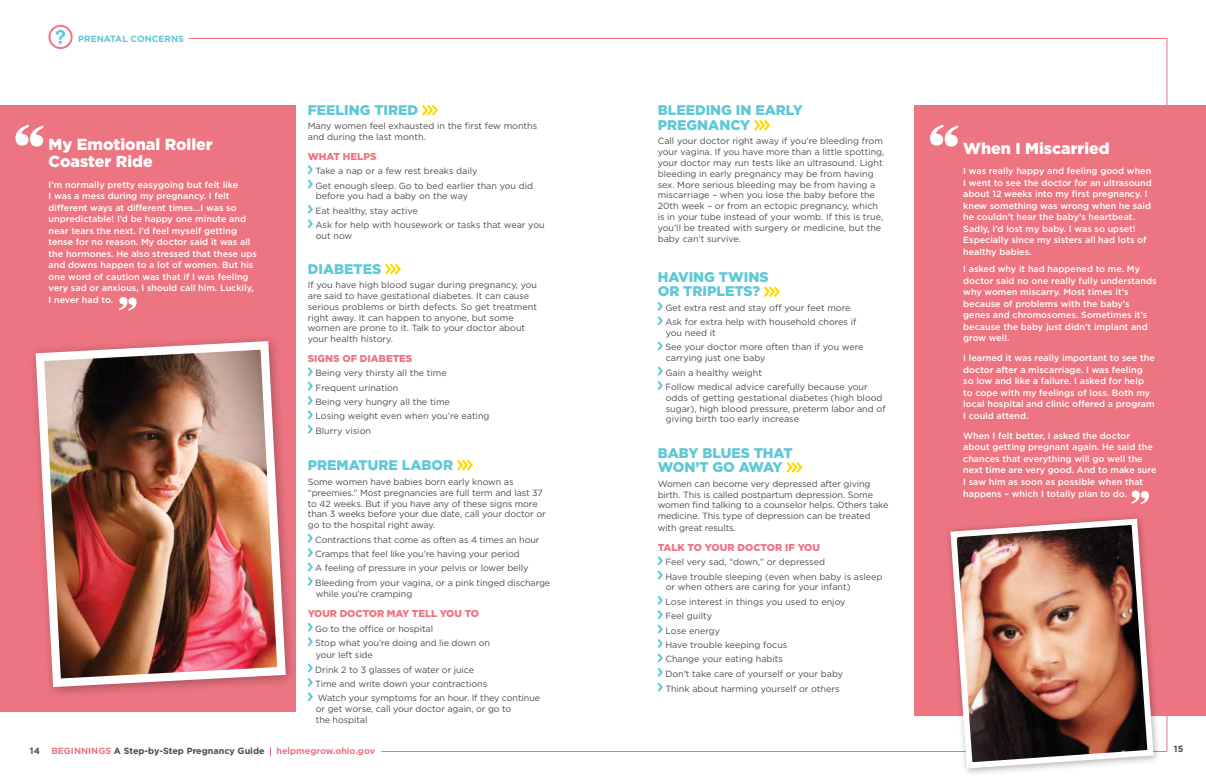
<style>
.page{position:relative;width:1206px;height:783px;background:#fff}
.page>*{position:absolute;margin:0;border:0;box-sizing:border-box;transform-origin:0 0}
.t1{font:900 16px/17px "Gotham";color:#fff}
.t2{font:900 14px/14px "Gotham HTF";color:#5fc8d6}
.t3{font:900 10px "Gotham HTF";color:#ed7582}
.t4{font:9px/10.8px "Gotham HTF";color:#4d4d4f}
.t5{font:500 9px/11.5px "Gotham";color:#fff}
.t6{font:700 9px "Gotham";color:#4d4d4f}
.t7{font:700 9px "Gotham";color:#ed7582}
.t8{font:700 9px "Gotham";color:#5fc8d6}
.s1{color:#ed7582}
</style>
<div class="page">
<svg style="left:49px;top:26px;width:23px;height:22px"></svg>
<div style="left:48px;top:25px;width:25px;height:24px;border:2px solid #ed7582;border-radius:50%"></div>
<svg style="left:56px;top:30px;width:9px;height:14px"></svg>
<svg style="left:754px;top:120px;width:16px;height:11px"></svg>
<svg style="left:764px;top:286px;width:16px;height:11px"></svg>
<svg style="left:657px;top:302px;width:6px;height:24px"></svg>
<svg style="left:657px;top:341px;width:6px;height:10px"></svg>
<svg style="left:657px;top:366px;width:6px;height:24px"></svg>
<svg style="left:786px;top:462px;width:17px;height:11px"></svg>
<svg style="left:657px;top:556px;width:6px;height:24px"></svg>
<svg style="left:657px;top:596px;width:6px;height:96px"></svg>
<svg style="left:422px;top:105px;width:16px;height:11px"></svg>
<svg style="left:307px;top:165px;width:6px;height:24px"></svg>
<svg style="left:307px;top:205px;width:6px;height:23px"></svg>
<svg style="left:385px;top:263px;width:16px;height:12px"></svg>
<svg style="left:307px;top:367px;width:6px;height:67px"></svg>
<svg style="left:457px;top:459px;width:16px;height:12px"></svg>
<svg style="left:307px;top:533px;width:6px;height:53px"></svg>
<svg style="left:307px;top:622px;width:6px;height:24px"></svg>
<svg style="left:307px;top:663px;width:6px;height:39px"></svg>
<div style="left:0;top:105px;width:296px;height:606px;background:#ed7582"></div>
<svg style="left:15px;top:125px;width:28px;height:22px"></svg>
<svg style="left:119px;top:297px;width:18px;height:14px"></svg>
<div style="left:28px;top:333px;width:269px;height:366px;background:#ed7582"></div>
<img style="left:33px;top:338px;width:257px;height:353px">
<div style="left:914px;top:105px;width:292px;height:611px;background:#ed7582"></div>
<svg style="left:930px;top:125px;width:28px;height:22px"></svg>
<svg style="left:1131px;top:490px;width:18px;height:14px"></svg>
<div style="left:945px;top:513px;width:217px;height:264px;background:#000;opacity:.3"></div>
<img style="left:947px;top:515px;width:210px;height:257px">
<p class="t8" style="left:78px;top:33px;width:107px">PRENATAL CONCERNS</p>
<p class="t6" style="left:30px;top:745px;width:11px">14</p>
<h1 class="t1" style="left:49px;top:136px;width:166px">My Emotional Roller<br>Coaster Ride</h1>
<p class="t5" style="left:49px;top:179px;width:210px">I’m normally pretty easygoing but felt like<br>I was a mess during my pregnancy. I felt different ways at different times…I was so unpredictable! I’d be happy one minute and near tears the next. I’d feel myself getting tense for no reason. My doctor said it was all the hormones. He also stressed that these ups and downs happen to a lot of women. But his one word of caution was that if I was feeling very sad or anxious, I should call him. Luckily, I never had to.</p>
<h2 class="t2" style="left:308px;top:103px;width:112px">FEELING TIRED</h2>
<p class="t4" style="left:308px;top:121px;width:231px">Many women feel exhausted in the first few months and during the last month.</p>
<p class="t3" style="left:308px;top:150px;width:70px">WHAT HELPS</p>
<p class="t4" style="left:315px;top:164px;width:219px;line-height:14.4px">Take a nap or a few rest breaks daily<br>Get enough sleep. Go to bed earlier than you did</p>
<p class="t4" style="left:315px;top:189px;width:231px;line-height:14.4px">before you had a baby on the way<br>Eat healthy, stay active<br>Ask for help with housework or tasks that wear you</p>
<p class="t4" style="left:316px;top:230px;width:38px">out now</p>
<h2 class="t2" style="left:308px;top:262px;width:75px">DIABETES</h2>
<p class="t4" style="left:308px;top:279px;width:231px">If you have high blood sugar during pregnancy, you are said to have gestational diabetes. It can cause serious problems or birth defects. So get treatment right away. It can happen to anyone, but some women are prone to it. Talk to your doctor about your health history.</p>
<p class="t3" style="left:308px;top:352px;width:106px">SIGNS OF DIABETES</p>
<p class="t4" style="left:315px;top:366px;width:176px;line-height:14.4px">Being very thirsty all the time<br>Frequent urination<br>Being very hungry all the time<br>Losing weight even when you’re eating<br>Blurry vision</p>
<h2 class="t2" style="left:308px;top:458px;width:147px">PREMATURE LABOR</h2>
<p class="t4" style="left:308px;top:476px;width:240px">Some women have babies born early known as “preemies.” Most pregnancies are full term and last 37 to 42 weeks. But if you have any of these signs more than 3 weeks before your due date, call your doctor or go to the hospital right away.</p>
<p class="t4" style="left:315px;top:532px;width:237px;line-height:14.4px">Contractions that come as often as 4 times an hour Cramps that feel like you’re having your period<br>A feeling of pressure in your pelvis or lower belly Bleeding from your vagina, or a pink tinged discharge</p>
<p class="t4" style="left:316px;top:588px;width:98px">while you’re cramping</p>
<p class="t3" style="left:308px;top:608px;width:173px">YOUR DOCTOR MAY TELL YOU TO</p>
<p class="t4" style="left:315px;top:621px;width:176px;line-height:14.4px">Go to the office or hospital<br>Stop what you’re doing and lie down on</p>
<p class="t4" style="left:315px;top:648px;width:226px;line-height:14.4px">your left side<br>Drink 2 to 3 glasses of water or juice<br>Time and write down your contractions<br>Watch your symptoms for an hour. If they continue</p>
<p class="t4" style="left:316px;top:703px;width:197px">or get worse, call your doctor again, or go to the hospital</p>
<h2 class="t2" style="left:658px;top:102px;width:147px;line-height:15px">BLEEDING IN EARLY<br>PREGNANCY</h2>
<p class="t4" style="left:658px;top:136px;width:228px">Call your doctor right away if you’re bleeding from your vagina. If you have more than a little spotting, your doctor may run tests like an ultrasound. Light bleeding in early pregnancy may be from having sex. More serious bleeding may be from having a miscarriage – when you lose the baby before the 20th week – or from an ectopic pregnancy, which is in your tube instead of your womb. If this is true, you’ll be treated with surgery or medicine, but the baby can’t survive.</p>
<h2 class="t2" style="left:658px;top:270px;width:112px">HAVING TWINS<br>OR TRIPLETS?</h2>
<p class="t4" style="left:665px;top:300px;width:193px;line-height:14.4px">Get extra rest and stay off your feet more<br>Ask for extra help with household chores if</p>
<p class="t4" style="left:665px;top:325px;width:200px;line-height:14.4px">you need it<br>See your doctor more often than if you were</p>
<p class="t4" style="left:665px;top:351px;width:204px;line-height:14.4px">carrying just one baby<br>Gain a healthy weight<br>Follow medical advice carefully because your</p>
<p class="t4" style="left:666px;top:392px;width:221px">odds of getting gestational diabetes (high blood sugar), high blood pressure, preterm labor and of giving birth too early increase</p>
<h2 class="t2" style="left:658px;top:446px;width:137px">BABY BLUES THAT<br>WON’T GO AWAY</h2>
<p class="t4" style="left:658px;top:478px;width:232px">Women can become very depressed after giving birth. This is called postpartum depression. Some women find talking to a counselor helps. Others take medicine. This type of depression can be treated</p>
<p class="t4" style="left:658px;top:522px;width:80px">with great results.</p>
<p class="t3" style="left:658px;top:541px;width:164px">TALK TO YOUR DOCTOR IF YOU</p>
<p class="t4" style="left:665px;top:555px;width:219px;line-height:14.4px">Feel very sad, “down,” or depressed<br>Have trouble sleeping (even when baby is asleep</p>
<p class="t4" style="left:665px;top:580px;width:187px;line-height:14.5px">or when others are caring for your infant)<br>Lose interest in things you used to enjoy<br>Feel guilty<br>Lose energy<br>Have trouble keeping focus<br>Change your eating habits<br>Don’t take care of yourself or your baby<br>Think about harming yourself or others</p>
<h1 class="t1" style="left:963px;top:139px;width:148px">When I Miscarried</h1>
<p class="t5" style="left:963px;top:165px;width:190px">I was really happy and feeling good when I went to see the doctor for an ultrasound about 12 weeks into my first pregnancy. I knew something was wrong when he said he couldn’t hear the baby’s heartbeat.<br>Sadly, I’d lost my baby. I was so upset!<br>Especially since my sisters all had lots of healthy babies.</p>
<p class="t5" style="left:963px;top:263px;width:195px">I asked why it had happened to me. My doctor said no one really fully understands why women miscarry. Most times it’s because of problems with the baby’s genes and chromosomes. Sometimes it’s because the baby just didn’t implant and grow well.</p>
<p class="t5" style="left:963px;top:352px;width:193px">I learned it was really important to see the doctor after a miscarriage. I was feeling so low and like a failure. I asked for help to cope with my feelings of loss. Both my local hospital and clinic offered a program I could attend.</p>
<p class="t5" style="left:963px;top:430px;width:195px">When I felt better, I asked the doctor about getting pregnant again. He said the chances that everything will go well the next time are very good. And to make sure I saw him as soon as possible when that happens – which I totally plan to do.</p>
<p class="t6" style="left:51px;top:745px;width:215px"><span class="s1">BEGINNINGS</span> A Step-by-Step Pregnancy Guide</p>
<p class="t7" style="left:276px;top:745px;width:100px">helpmegrow.ohio.gov</p>
<p class="t6" style="left:1174px;top:743px;width:11px">15</p>
</div>
